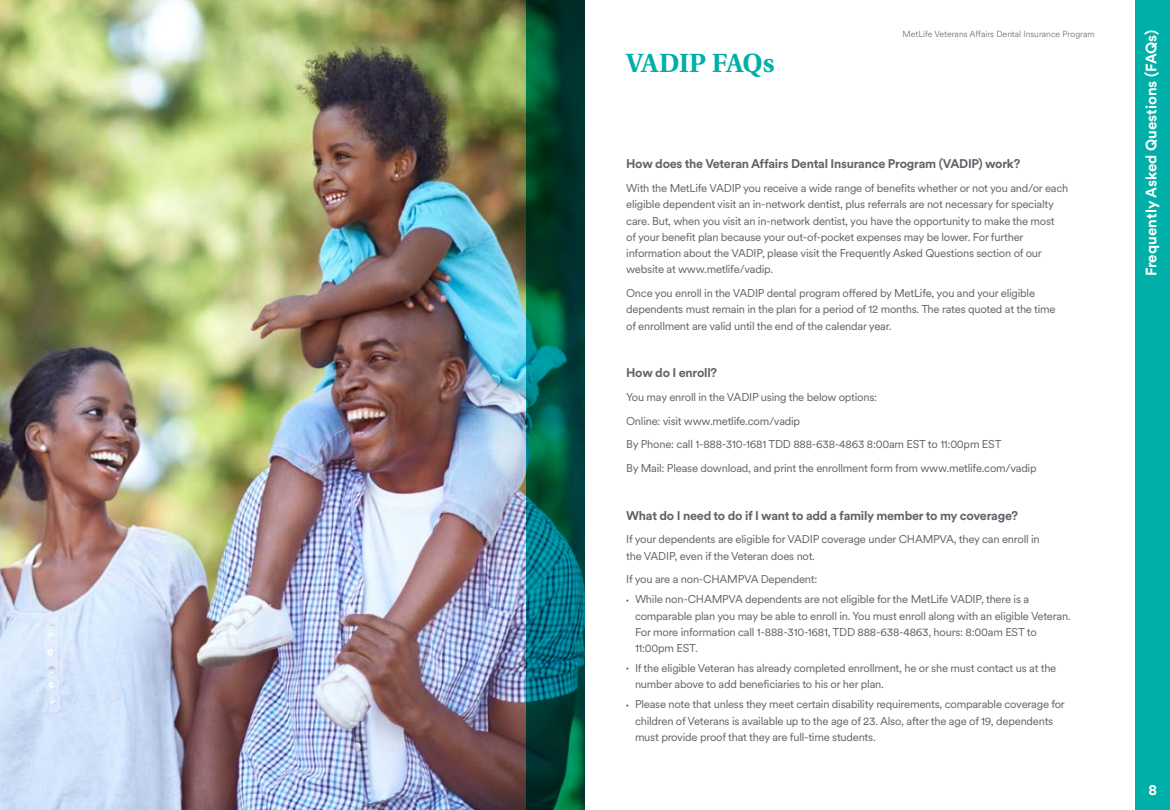
<style>
.page{position:relative;width:1170px;height:810px;background:#fff}
.page>*{position:absolute;margin:0;border:0;box-sizing:border-box;transform-origin:0 0}
.t1{font:700 26.25px "Utopia";letter-spacing:-.02em;color:#00afa8}
.t2{font:700 15px "Met Life Circular";color:#fff}
.t3{font:700 12.5px "Met Life Circular";letter-spacing:-.02em;color:#5f6369}
.t4{font:11.25px/16.2px "Met Life Circular";letter-spacing:-.02em;color:#5f6369}
.t5{font:300 8.75px "Met Life Circular";color:#5f6369}
</style>
<div class="page">
<div style="left:1136px;top:0;width:34px;height:810px;background:#00afa8"></div>
<img style="left:0;top:0;width:526px;height:810px">
<svg style="left:526px;top:0;width:59px;height:810px;background:#005147"></svg>
<h1 class="t1" style="left:626px;top:48px;width:150px">VADIP FAQs</h1>
<p class="t5" style="left:903px;top:28px;width:194px">MetLife Veterans Affairs Dental Insurance Program</p>
<p class="t3" style="left:626px;top:155px;width:396px">How does the Veteran Affairs Dental Insurance Program (VADIP) work?</p>
<p class="t4" style="left:626px;top:180px;width:444px">With the MetLife VADIP you receive a wide range of benefits whether or not you and/or each eligible dependent visit an in-network dentist, plus referrals are not necessary for specialty care. But, when you visit an in-network dentist, you have the opportunity to make the most<br>of your benefit plan because your out-of-pocket expenses may be lower. For further information about the VADIP, please visit the Frequently Asked Questions section of our website at www.metlife/vadip.</p>
<p class="t4" style="left:626px;top:285px;width:431px">Once you enroll in the VADIP dental program offered by MetLife, you and your eligible dependents must remain in the plan for a period of 12 months. The rates quoted at the time of enrollment are valid until the end of the calendar year.</p>
<p class="t3" style="left:626px;top:364px;width:92px">How do I enroll?</p>
<p class="t4" style="left:626px;top:385px;width:412px;line-height:23.8px">You may enroll in the VADIP using the below options:<br>Online: visit www.metlife.com/vadip<br>By Phone: call 1-888-310-1681 TDD 888-638-4863 8:00am EST to 11:00pm EST<br>By Mail: Please download, and print the enrollment form from www.metlife.com/vadip</p>
<p class="t3" style="left:626px;top:507px;width:393px">What do I need to do if I want to add a family member to my coverage?</p>
<p class="t4" style="left:626px;top:531px;width:415px">If your dependents are eligible for VADIP coverage under CHAMPVA, they can enroll in the VADIP, even if the Veteran does not.</p>
<p class="t4" style="left:626px;top:571px;width:193px">If you are a non-CHAMPVA Dependent:</p>
<p class="t4" style="left:635px;top:591px;width:437px;text-indent:-9px"><sup>•</sup> While non-CHAMPVA dependents are not eligible for the MetLife VADIP, there is a comparable plan you may be able to enroll in. You must enroll along with an eligible Veteran.<br>For more information call 1-888-310-1681, TDD 888-638-4863, hours: 8:00am EST to 11:00pm EST.</p>
<p class="t4" style="left:635px;top:660px;width:423px;text-indent:-9px"><sup>•</sup> If the eligible Veteran has already completed enrollment, he or she must contact us at the number above to add beneficiaries to his or her plan.</p>
<p class="t4" style="left:635px;top:696px;width:431px;text-indent:-9px"><sup>•</sup> Please note that unless they meet certain disability requirements, comparable coverage for children of Veterans is available up to the age of 23. Also, after the age of 19, dependents must provide proof that they are full-time students.</p>
<h2 class="t2" style="left:1141px;top:276px;width:248px;rotate:-90deg">Frequently Asked Questions (FAQs)</h2>
<h2 class="t2" style="left:1148px;top:779px;width:10px">8</h2>
</div>
